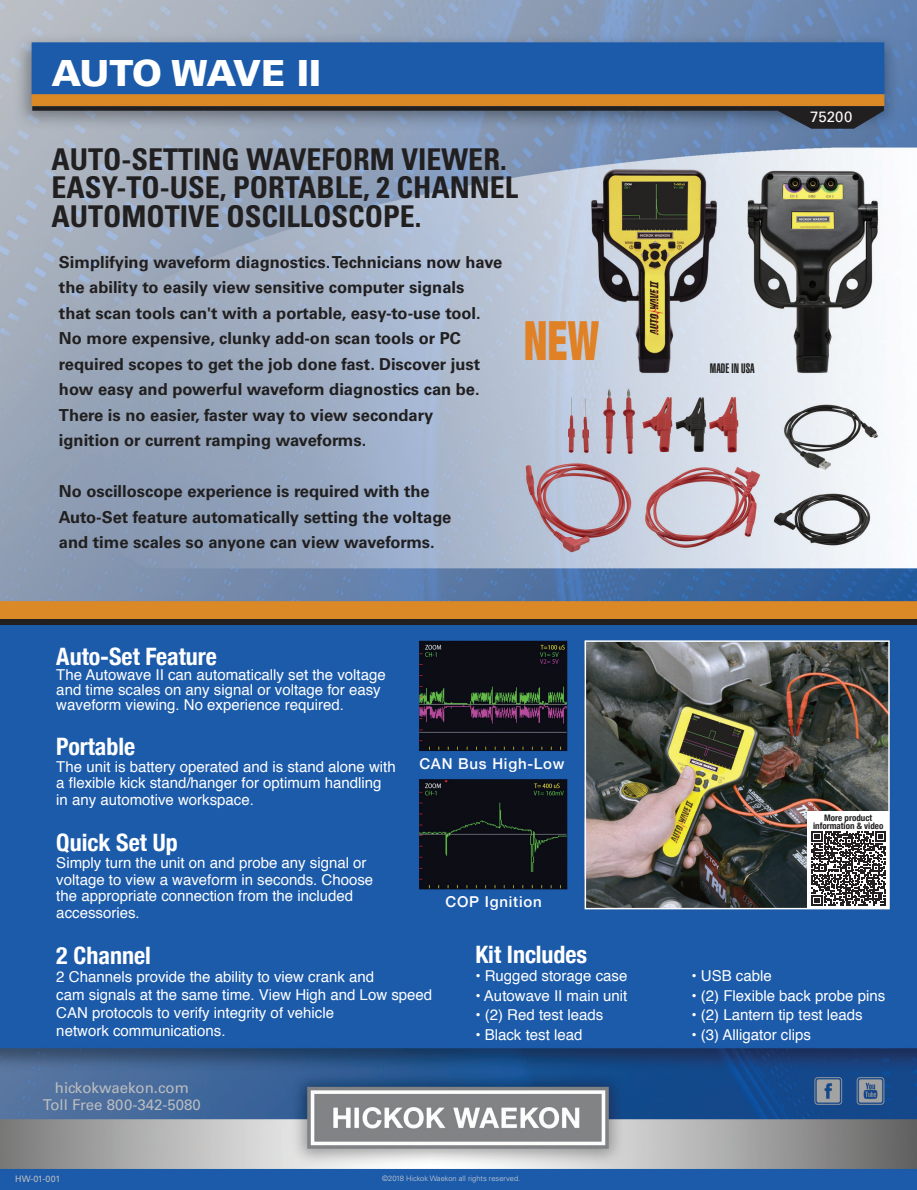
<style>
.page{position:relative;width:917px;height:1190px;background:#fff}
.page>*{position:absolute;margin:0;border:0;box-sizing:border-box;transform-origin:0 0}
.t1{font:900 condensed 54px "Helvetica Neue";color:#e08125;scale:.74 1}
.t2{font:900 36px "Univers LT Std";letter-spacing:-.02em;color:#fff}
.t3{font:700 condensed 30px/28.5px "Univers LT Std";color:#211f1f}
.t4{font:700 condensed 24px "Helvetica Neue";color:#fff}
.t5{font:700 16.5px/25.5px "Univers LT Std";color:#211f1f}
.t6{font:15px/16.5px "Helvetica";color:#fff}
.t7{font:15px/16.5px "Univers LT Std";color:#bbbdbf;text-align:center}
.t8{font:500 15px "Helvetica Neue";letter-spacing:.05em;color:#fff}
.t9{font:15px "Univers LT Std";color:#fff}
.t10{font:900 extra-condensed 13.5px "Helvetica LT";color:#211f1f}
.t11{font:700 condensed 9px/7.5px "Helvetica Neue";color:#211f1f;text-align:center}
.t12{font:9px "Univers LT Std";letter-spacing:-.025em;color:#bbbdbf}
.t13{font:300 7.5px "Univers LT Std";color:#d1d3d4}
</style>
<div class="page">
<img style="left:0;top:0;width:917px;height:1190px">
<div style="left:584px;top:640px;width:305px;height:269px;border:2px solid #fff"></div>
<svg style="left:32px;top:106px;width:852px;height:23px;background:#636e80"></svg>
<div style="left:0;top:619px;width:917px;height:5px;background:#211f1f"></div>
<div style="left:807px;top:811px;width:82px;height:97px;background:#fff"></div>
<svg style="left:811px;top:831px;width:74px;height:74px"></svg>
<h2 class="t2" style="left:51px;top:50px;width:271px">AUTO WAVE II</h2>
<h3 class="t3" style="left:51px;top:145px;width:468px">AUTO-SETTING WAVEFORM VIEWER.<br>EASY-TO-USE, PORTABLE, 2 CHANNEL<br>AUTOMOTIVE OSCILLOSCOPE.</h3>
<p class="t5" style="left:59px;top:249px;width:445px">Simplifying waveform diagnostics. Technicians now have the ability to easily view sensitive computer signals<br>that scan tools can't with a portable, easy-to-use tool.<br>No more expensive, clunky add-on scan tools or PC required scopes to get the job done fast. Discover just how easy and powerful waveform diagnostics can be.<br>There is no easier, faster way to view secondary<br>ignition or current ramping waveforms.</p>
<p class="t5" style="left:59px;top:479px;width:394px">No oscilloscope experience is required with the<br>Auto-Set feature automatically setting the voltage and time scales so anyone can view waveforms.</p>
<h1 class="t1" style="left:524px;top:296px;width:103px">NEW</h1>
<p class="t9" style="left:810px;top:107px;width:44px">75200</p>
<p class="t10" style="left:710px;top:360px;width:46px">MADE IN USA</p>
<h3 class="t4" style="left:56px;top:637px;width:162px">Auto-Set Feature</h3>
<p class="t6" style="left:56px;top:668px;width:331px;line-height:15px">The Autowave II can automatically set the voltage and time scales on any signal or voltage for easy waveform viewing. No experience required.</p>
<h3 class="t4" style="left:56px;top:727px;width:81px">Portable</h3>
<p class="t6" style="left:56px;top:759px;width:341px">The unit is battery operated and is stand alone with a flexible kick stand/hanger for optimum handling in any automotive workspace.</p>
<h3 class="t4" style="left:56px;top:823px;width:123px">Quick Set Up</h3>
<p class="t6" style="left:56px;top:855px;width:318px">Simply turn the unit on and probe any signal or voltage to view a waveform in seconds. Choose the appropriate connection from the included accessories.</p>
<h3 class="t4" style="left:56px;top:935px;width:96px">2 Channel</h3>
<p class="t6" style="left:56px;top:968px;width:377px;line-height:18px">2 Channels provide the ability to view crank and<br>cam signals at the same time. View High and Low speed CAN protocols to verify integrity of vehicle<br>network communications.</p>
<p class="t8" style="left:419px;top:751px;width:147px">CAN Bus High-Low</p>
<p class="t11" style="left:813px;top:813px;width:72px">More product information &amp; video</p>
<p class="t8" style="left:445px;top:890px;width:98px">COP Ignition</p>
<h3 class="t4" style="left:475px;top:935px;width:113px">Kit Includes</h3>
<p class="t6" style="left:475px;top:968px;width:153px">• Rugged storage case</p>
<p class="t6" style="left:691px;top:968px;width:82px">• USB cable</p>
<p class="t6" style="left:475px;top:987px;width:153px">• Autowave II main unit</p>
<p class="t6" style="left:691px;top:987px;width:195px">• (2) Flexible back probe pins</p>
<p class="t6" style="left:475px;top:1007px;width:129px">• (2) Red test leads</p>
<p class="t6" style="left:691px;top:1007px;width:173px">• (2) Lantern tip test leads</p>
<p class="t6" style="left:475px;top:1026px;width:108px">• Black test lead</p>
<p class="t6" style="left:691px;top:1026px;width:121px">• (3) Alligator clips</p>
<p class="t7" style="left:43px;top:1079px;width:159px">hickokwaekon.com<br>Toll Free 800-342-5080</p>
<p class="t12" style="left:15px;top:1173px;width:47px">HW-01-001</p>
<p class="t13" style="left:382px;top:1173px;width:139px">©2018 Hickok Waekon all rights reserved.</p>
</div>
